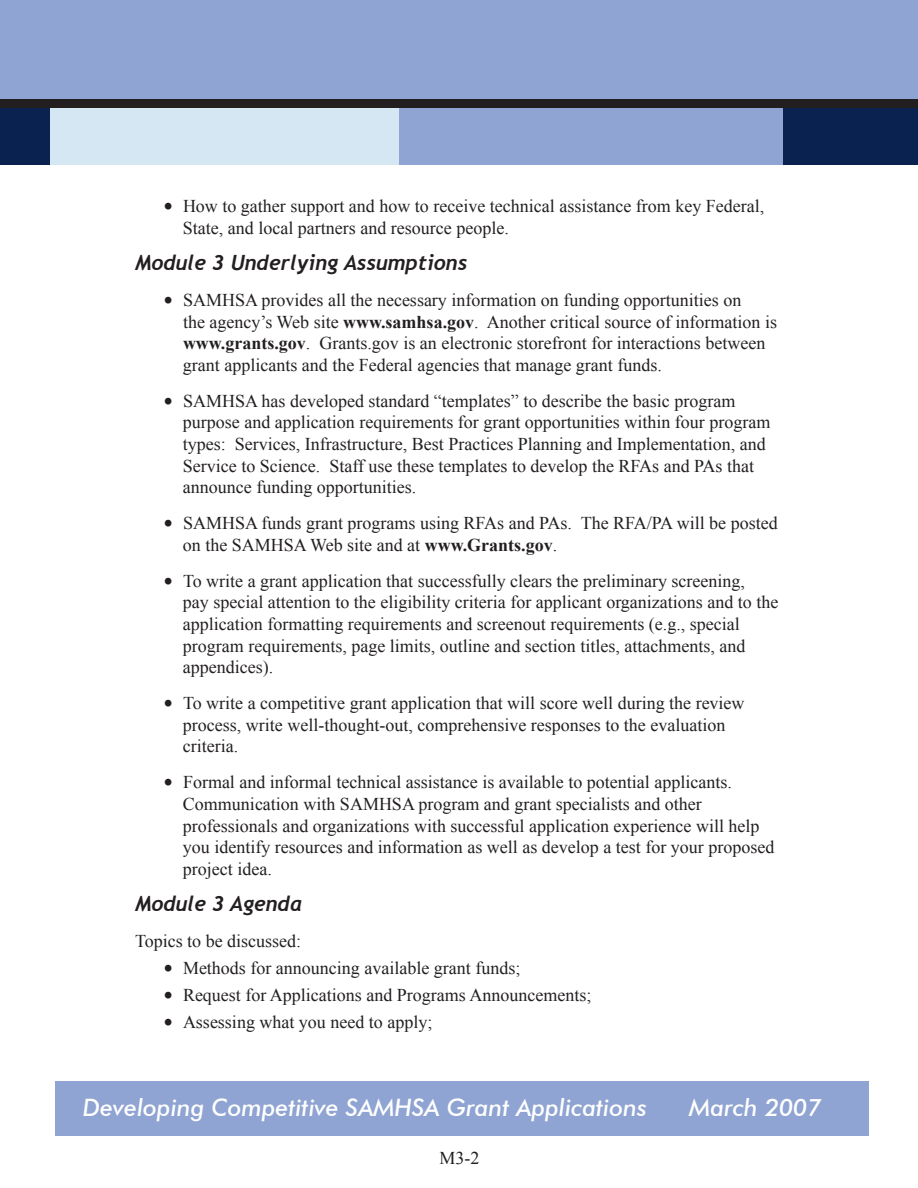
<style>
.page{position:relative;width:918px;height:1188px;background:#fff}
.page>*{position:absolute;margin:0;border:0;box-sizing:border-box;transform-origin:0 0}
.t1{font:italic 500 24px "Futura BT";color:#fff}
.t2{font:italic 700 21px "Trebuchet";color:#231f20}
.t3{font:18px/21.6px "Times New Roman";color:#231f20}
.s1{font-size:27px}
.s2{font-weight:700}
</style>
<div class="page">
<div style="left:0;top:0;width:918px;height:105px;background:#8fa4d2"></div>
<div style="left:0;top:100px;width:918px;height:10px;background:#231f20"></div>
<div style="left:399px;top:109px;width:388px;height:56px;background:#8fa4d2"></div>
<div style="left:42px;top:109px;width:357px;height:56px;background:#d6e7f4"></div>
<div style="left:0;top:109px;width:50px;height:56px;background:#09224f"></div>
<div style="left:783px;top:109px;width:135px;height:56px;background:#09224f"></div>
<div style="left:56px;top:1082px;width:813px;height:54px;background:#8fa4d2"></div>
<p class="t3" style="left:183px;top:195px;width:583px;text-indent:-19px"><span class="s1">•</span> How to gather support and how to receive technical assistance from key Federal,<br>State, and local partners and resource people.</p>
<p class="t2" style="left:135px;top:250px;width:334px">Module 3 Underlying Assumptions</p>
<p class="t3" style="left:183px;top:289px;width:596px;text-indent:-19px"><span class="s1">•</span> SAMHSA provides all the necessary information on funding opportunities on<br>the agency’s Web site <span class="s2">www.samhsa.gov</span>. Another critical source of information is <span class="s2">www.grants.gov</span>. Grants.gov is an electronic storefront for interactions between grant applicants and the Federal agencies that manage grant funds.</p>
<p class="t3" style="left:183px;top:390px;width:589px;text-indent:-19px"><span class="s1">•</span> SAMHSA has developed standard “templates” to describe the basic program purpose and application requirements for grant opportunities within four program types: Services, Infrastructure, Best Practices Planning and Implementation, and Service to Science. Staff use these templates to develop the RFAs and PAs that announce funding opportunities.</p>
<p class="t3" style="left:183px;top:512px;width:596px;text-indent:-19px"><span class="s1">•</span> SAMHSA funds grant programs using RFAs and PAs. The RFA/PA will be posted on the SAMHSA Web site and at <span class="s2">www.Grants.gov</span>.</p>
<p class="t3" style="left:183px;top:570px;width:597px;text-indent:-19px"><span class="s1">•</span> To write a grant application that successfully clears the preliminary screening,<br>pay special attention to the eligibility criteria for applicant organizations and to the application formatting requirements and screenout requirements (e.g., special program requirements, page limits, outline and section titles, attachments, and appendices).</p>
<p class="t3" style="left:183px;top:692px;width:563px;text-indent:-19px"><span class="s1">•</span> To write a competitive grant application that will score well during the review process, write well-thought-out, comprehensive responses to the evaluation criteria.</p>
<p class="t3" style="left:183px;top:771px;width:593px;text-indent:-19px"><span class="s1">•</span> Formal and informal technical assistance is available to potential applicants.<br>Communication with SAMHSA program and grant specialists and other professionals and organizations with successful application experience will help you identify resources and information as well as develop a test for your proposed project idea.</p>
<p class="t2" style="left:135px;top:890px;width:169px">Module 3 Agenda</p>
<p class="t3" style="left:135px;top:930px;width:168px">Topics to be discussed:</p>
<p class="t3" style="left:164px;top:957px;width:358px"><span class="s1">•</span> Methods for announcing available grant funds;</p>
<p class="t3" style="left:164px;top:984px;width:429px"><span class="s1">•</span> Request for Applications and Programs Announcements;</p>
<p class="t3" style="left:164px;top:1011px;width:270px"><span class="s1">•</span> Assessing what you need to apply;</p>
<p class="t1" style="left:83px;top:1093px;width:565px">Developing Competitive SAMHSA Grant Applications</p>
<p class="t1" style="left:689px;top:1093px;width:134px">March 2007</p>
<p class="t3" style="left:439px;top:1147px;width:41px">M3-2</p>
</div>
